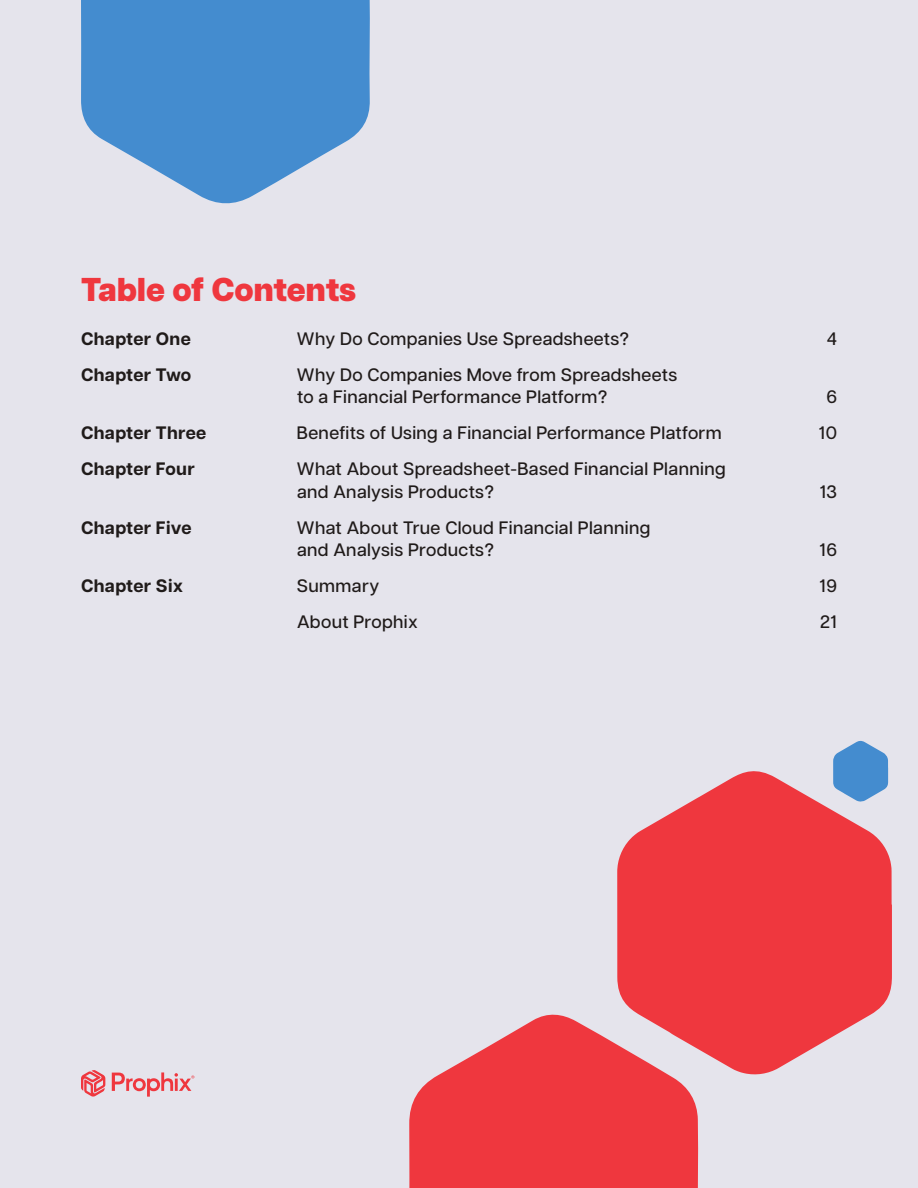
<style>
.page{position:relative;width:918px;height:1188px;background:#e5e4ec}
.page>*{position:absolute;margin:0;border:0;box-sizing:border-box;transform-origin:0 0}
.t1{font:800 33px "Articulat CF";letter-spacing:-.01em;color:#ef373e}
.t2{font:500 18px/22.5px "Articulat CF";letter-spacing:.02em;color:#201b1a}
.t3{font:700 18px "Articulat CF";letter-spacing:.02em;color:#201b1a}
</style>
<div class="page">
<svg style="left:409px;top:1014px;width:289px;height:174px;background:#ed5057"></svg>
<svg style="left:81px;top:0;width:289px;height:204px;fill:#448ccf"></svg>
<svg style="left:112px;top:1072px;width:82px;height:25px"></svg>
<svg style="left:81px;top:1070px;width:24px;height:27px"></svg>
<svg style="left:617px;top:767px;width:275px;height:309px;fill:#ef373e"></svg>
<svg style="left:833px;top:740px;width:55px;height:62px"></svg>
<p class="t1" style="left:81px;top:270px;width:277px">Table of Contents</p>
<p class="t3" style="left:81px;top:328px;width:111px">Chapter One</p>
<p class="t2" style="left:297px;top:328px;width:334px">Why Do Companies Use Spreadsheets?</p>
<p class="t2" style="left:827px;top:328px;width:12px">4</p>
<p class="t3" style="left:81px;top:364px;width:112px">Chapter Two</p>
<p class="t2" style="left:297px;top:364px;width:382px">Why Do Companies Move from Spreadsheets to a Financial Performance Platform?</p>
<p class="t2" style="left:826px;top:386px;width:12px">6</p>
<p class="t3" style="left:81px;top:422px;width:127px">Chapter Three</p>
<p class="t2" style="left:297px;top:422px;width:426px">Benefits of Using a Financial Performance Platform</p>
<p class="t2" style="left:819px;top:422px;width:20px">10</p>
<p class="t3" style="left:81px;top:458px;width:115px">Chapter Four</p>
<p class="t2" style="left:297px;top:458px;width:430px">What About Spreadsheet-Based Financial Planning and Analysis Products?</p>
<p class="t2" style="left:820px;top:481px;width:19px">13</p>
<p class="t3" style="left:81px;top:517px;width:112px">Chapter Five</p>
<p class="t2" style="left:297px;top:517px;width:355px">What About True Cloud Financial Planning and Analysis Products?</p>
<p class="t2" style="left:820px;top:539px;width:19px">16</p>
<p class="t3" style="left:81px;top:575px;width:104px">Chapter Six</p>
<p class="t2" style="left:297px;top:575px;width:84px">Summary</p>
<p class="t2" style="left:820px;top:575px;width:19px">19</p>
<p class="t2" style="left:297px;top:611px;width:122px">About Prophix</p>
<p class="t2" style="left:820px;top:611px;width:18px">21</p>
</div>
